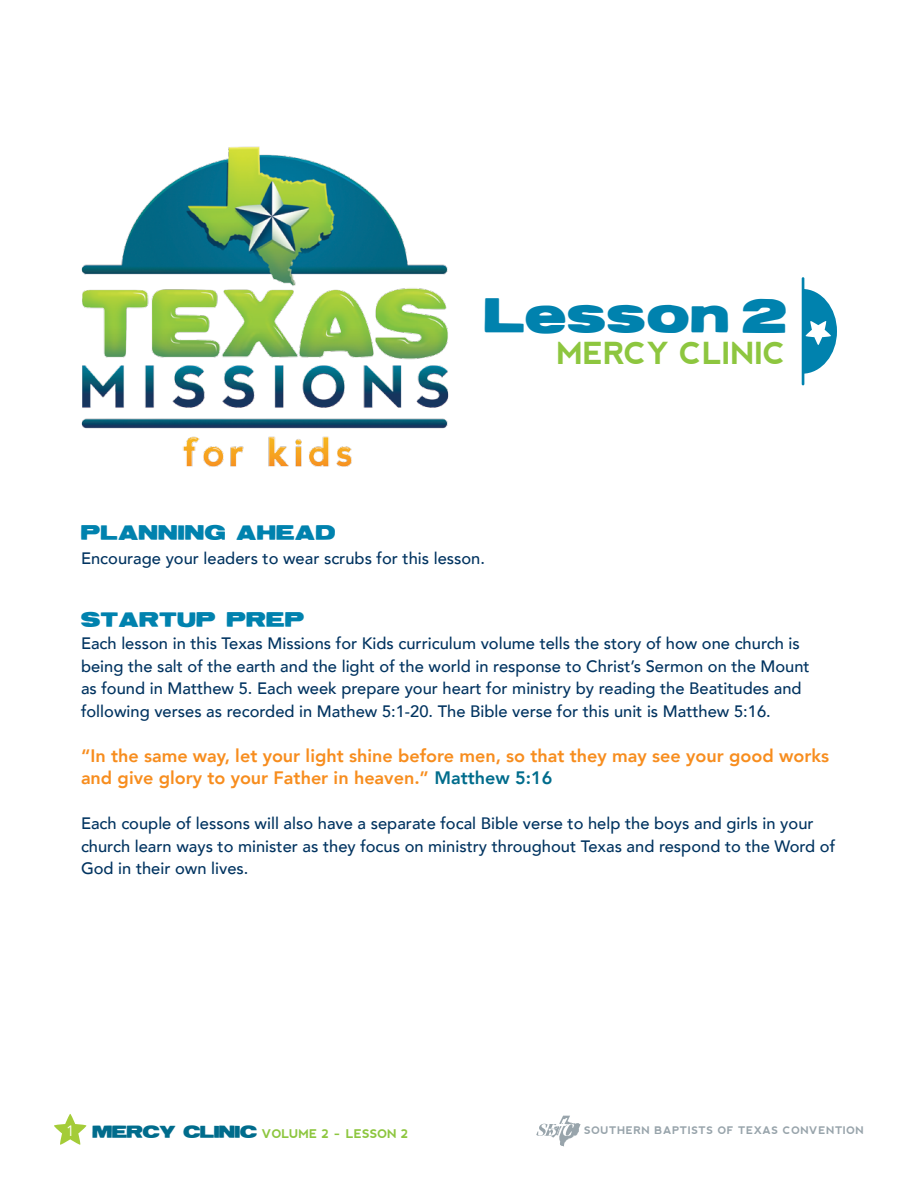
<style>
.page{position:relative;width:918px;height:1188px;background:#fff}
.page>*{position:absolute;margin:0;border:0;box-sizing:border-box;transform-origin:0 0}
.t1{font:42.9px "Reservoir Grunge";letter-spacing:.05em;color:#0082ae}
.t2{font:700 30.3px "nevis";letter-spacing:-.01em;color:#8dc63f}
.t3{font:800 18px/22.5px "Avenir";color:#f78d1e}
.t4{font:18px "Reservoir Grunge";letter-spacing:.05em;color:#0082ae}
.t5{font:500 16.5px/22.5px "Avenir";color:#003360}
.t6{font:700 12px "nevis";color:#8dc63f}
.t7{font:700 10.5px "nevis";letter-spacing:.05em;color:#98a4ab}
.s1{color:#006c8c}
.s2{font-family:"Reservoir Grunge";font-weight:400;font-size:15px;color:#006c8c}
.s3{font-size:15px}
</style>
<div class="page">
<svg style="left:54px;top:1114px;width:33px;height:31px"></svg>
<svg style="left:536px;top:1116px;width:45px;height:30px"></svg>
<img style="left:81px;top:146px;width:368px;height:321px">
<hr style="left:802px;top:277px;width:2px;height:108px;background:#0082ae">
<svg style="left:804px;top:289px;width:33px;height:85px"></svg>
<h1 class="t1" style="left:485px;top:293px;width:303px">Lesson 2</h1>
<p class="t4" style="left:81px;top:523px;width:256px">PLANNING AHEAD</p>
<p class="t5" style="left:81px;top:546px;width:406px">Encourage your leaders to wear scrubs for this lesson.</p>
<h2 class="t2" style="left:556px;top:336px;width:231px">MERCY CLINIC</h2>
<p class="t4" style="left:81px;top:610px;width:225px">STARTUP PREP</p>
<p class="t5" style="left:81px;top:632px;width:730px">Each lesson in this Texas Missions for Kids curriculum volume tells the story of how one church is being the salt of the earth and the light of the world in response to Christ’s Sermon on the Mount as found in Matthew 5. Each week prepare your heart for ministry by reading the Beatitudes and following verses as recorded in Mathew 5:1-20. The Bible verse for this unit is Matthew 5:16.</p>
<p class="t3" style="left:81px;top:743px;width:750px">“In the same way, let your light shine before men, so that they may see your good works and give glory to your Father in heaven.” <span class="s1">Matthew 5:16</span></p>
<p class="t5" style="left:81px;top:812px;width:756px">Each couple of lessons will also have a separate focal Bible verse to help the boys and girls in your church learn ways to minister as they focus on ministry throughout Texas and respond to the Word of<br>God in their own lives.</p>
<p class="t6" style="left:66px;top:1126px;width:344px"><sup>1</sup> <span class="s2">MERCY CLINIC</span> VOLUME 2 <span class="s3">-</span> LESSON 2</p>
<p class="t7" style="left:584px;top:1125px;width:281px">SOUTHERN BAPTISTS OF TEXAS CONVENTION</p>
</div>
